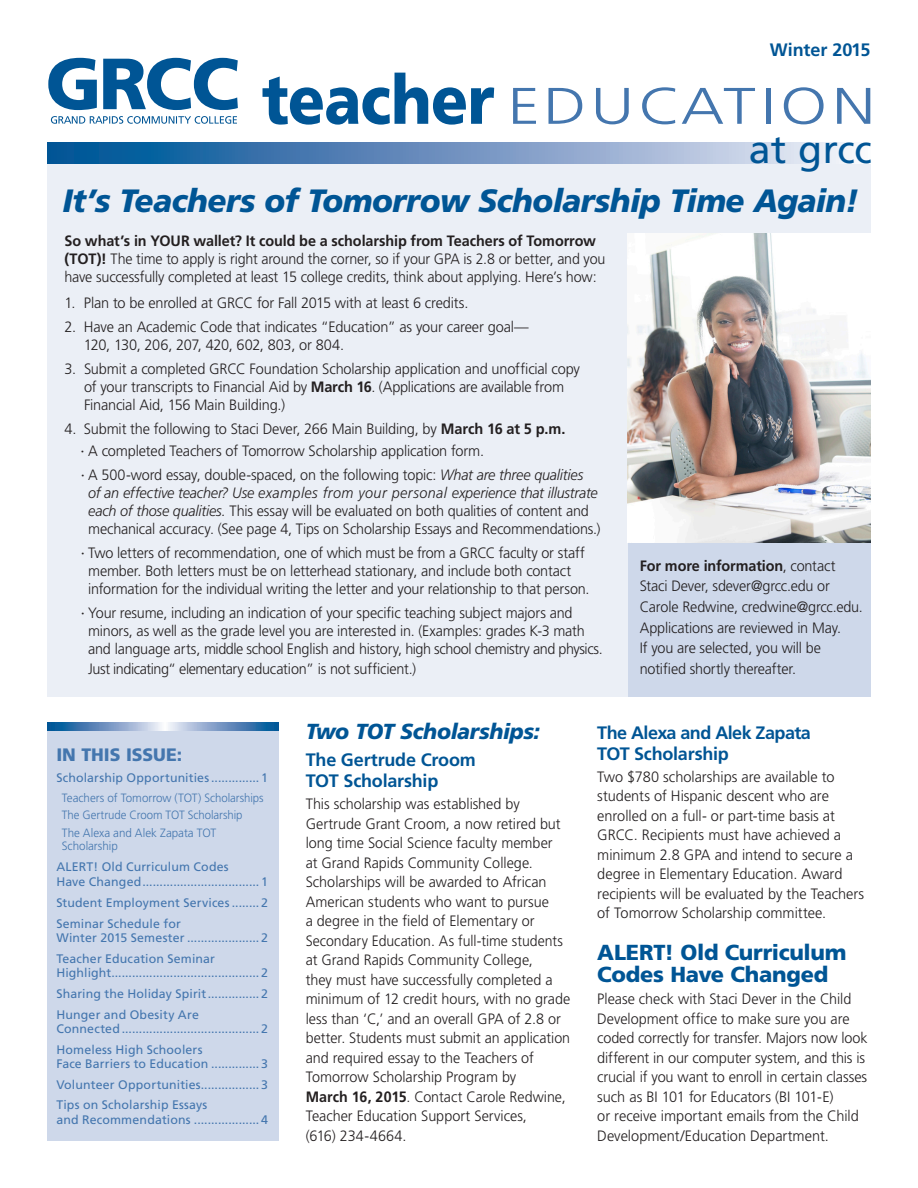
<style>
.page{position:relative;width:918px;height:1188px;background:#fff}
.page>*{position:absolute;margin:0;border:0;box-sizing:border-box;transform-origin:0 0}
.t1{font:300 51.3px "Frutiger LT Std";letter-spacing:.07em;color:#4476ae;scale:1.26 1}
.t2{font:39.3px "Frutiger LT Std";color:#005595}
.head{font:italic 900 32.25px "Frutiger LT Std";letter-spacing:-.015em;color:#005595}
._2015_blue_sub{font:900 21.75px/22.5px "Frutiger LT Std";letter-spacing:-.01em;color:#005595}
.t3{font:italic 900 21.75px "Frutiger LT Std";letter-spacing:-.015em;color:#005595}
._2015_blue_sub-2{font:700 18px/21px "Frutiger LT Std";letter-spacing:-.015em;color:#005595}
.IN_THIS_ISSUE{font:900 18px "Frutiger LT Std";color:#4476ae}
.pg_2_body{font:300 15px/19.5px "Frutiger LT Std";letter-spacing:-.005em;color:#231f20;scale:.96 1}
.body_copy{font:300 15px/18px "Frutiger LT Std";letter-spacing:-.01em;color:#231f20;scale:.96 1}
.pg_2_body-2{font:300 15px/19.5px "Frutiger LT Std";letter-spacing:-.005em;color:#231f20}
.body_copy-2{font:300 15px/18px "Frutiger LT Std";letter-spacing:-.01em;color:#231f20;scale:.95 1}
.body_copy-3{font:300 15px "Frutiger LT Std";letter-spacing:-.01em;color:#231f20}
.w_2015_contents{font:12.3px/14.2px "Frutiger LT Std";letter-spacing:.01em;color:#4476ae}
.w_2015_contents-2{font:300 12px/13.8px "Frutiger LT Std";color:#4476ae}
.w_2015_contents-3{font:300 12px "Frutiger LT Std";color:#4476ae;scale:.95 1}
.s1{font-weight:900;font-size:68.25px;color:#005595}
.s2{font-weight:700}
.s3{font-weight:400;font-stretch:condensed}
.s4{font-style:italic}
</style>
<div class="page">
<div style="left:48px;top:156px;width:823px;height:541px;background:#ebeff6"></div>
<svg style="left:47px;top:143px;width:824px;height:20px;background:#7199c3"></svg>
<svg style="left:47px;top:722px;width:232px;height:10px;background:#7ca0c7"></svg>
<div style="left:47px;top:732px;width:232px;height:409px;background:#ced8ea"></div>
<svg style="left:48px;top:58px;width:190px;height:52px"></svg>
<svg style="left:51px;top:116px;width:186px;height:8px"></svg>
<div style="left:628px;top:542px;width:243px;height:155px;background:#ced8ea"></div>
<img style="left:628px;top:234px;width:243px;height:309px">
<p class="_2015_blue_sub-2" style="left:770px;top:40px;width:102px">Winter 2015</p>
<p class="t1" style="left:262px;top:77px;width:488px"><span class="s1">teacher</span> EDUCATION</p>
<p class="t2" style="left:749px;top:126px;width:124px">at grcc</p>
<p class="head" style="left:62px;top:181px;width:798px">It’s Teachers of Tomorrow Scholarship Time Again!</p>
<p class="body_copy-2" style="left:64px;top:232px;width:571px"><span class="s2">So what’s in YOUR wallet? It could be a scholarship from Teachers of Tomorrow (TOT)!</span> The time to apply is right around the corner, so if your GPA is 2.8 or better, and you have successfully completed at least 15 college credits, think about applying. Here’s how:</p>
<p class="pg_2_body-2" style="left:64px;top:293px;width:405px">1. Plan to be enrolled at GRCC for Fall 2015 with at least 6 credits.</p>
<p class="pg_2_body-2" style="left:84px;top:318px;width:446px;line-height:18px;text-indent:-19px">2. Have an Academic Code that indicates “Education” as your career goal—<br>120, 130, 206, 207, 420, 602, 803, or 804.</p>
<p class="pg_2_body" style="left:84px;top:360px;width:518px;line-height:18px;text-indent:-20px">3. Submit a completed GRCC Foundation Scholarship application and unofficial copy of your transcripts to Financial Aid by <span class="s2">March 16</span>. (Applications are available from<br>Financial Aid, 156 Main Building.)</p>
<p class="pg_2_body-2" style="left:64px;top:419px;width:503px">4. Submit the following to Staci Dever, 266 Main Building, by <span class="s2">March 16 at 5 p.m.</span></p>
<p class="body_copy-3" style="left:81px;top:442px;width:405px"><span class="s3">∙</span> A completed Teachers of Tomorrow Scholarship application form.</p>
<p class="body_copy" style="left:88px;top:466px;width:535px;text-indent:-7px"><span class="s3">∙</span> A 500-word essay, double-spaced, on the following topic: <span class="s4">What are three qualities<br>of an effective teacher? Use examples from your personal experience that illustrate each of those qualities.</span> This essay will be evaluated on both qualities of content and mechanical accuracy. (See page 4, Tips on Scholarship Essays and Recommendations.)</p>
<p class="body_copy" style="left:88px;top:544px;width:524px;text-indent:-7px"><span class="s3">∙</span> Two letters of recommendation, one of which must be from a GRCC faculty or staff member. Both letters must be on letterhead stationary, and include both contact information for the individual writing the letter and your relationship to that person.</p>
<p class="body_copy" style="left:88px;top:604px;width:538px;text-indent:-7px"><span class="s3">∙</span> Your resume, including an indication of your specific teaching subject majors and minors, as well as the grade level you are interested in. (Examples: grades K-3 math and language arts, middle school English and history, high school chemistry and physics.</p>
<p class="body_copy" style="left:88px;top:660px;width:343px">Just indicating“ elementary education” is not sufficient.)</p>
<p class="body_copy" style="left:640px;top:556px;width:234px;line-height:20.7px"><span class="s2">For more information</span>, contact<br>Staci Dever, sdever@grcc.edu or<br>Carole Redwine, credwine@grcc.edu.<br>Applications are reviewed in May.<br>If you are selected, you will be notified shortly thereafter.</p>
<p class="IN_THIS_ISSUE" style="left:56px;top:744px;width:127px">IN THIS ISSUE:</p>
<p class="w_2015_contents" style="left:56px;top:771px;width:213px">Scholarship Opportunities.............. 1</p>
<p class="w_2015_contents-2" style="left:62px;top:791px;width:203px">Teachers of Tomorrow (TOT) Scholarships</p>
<p class="w_2015_contents-3" style="left:62px;top:809px;width:192px">The Gertrude Croom TOT Scholarship</p>
<p class="w_2015_contents-2" style="left:62px;top:826px;width:156px">The Alexa and Alek Zapata TOT<br>Scholarship</p>
<p class="w_2015_contents" style="left:56px;top:860px;width:213px">ALERT! Old Curriculum Codes<br>Have Changed.................................. 1</p>
<p class="w_2015_contents" style="left:56px;top:896px;width:213px">Student Employment Services ........ 2</p>
<p class="w_2015_contents" style="left:56px;top:917px;width:213px">Seminar Schedule for<br>Winter 2015 Semester ..................... 2</p>
<p class="w_2015_contents" style="left:56px;top:952px;width:213px">Teacher Education Seminar<br>Highlight........................................... 2</p>
<p class="w_2015_contents" style="left:56px;top:987px;width:213px">Sharing the Holiday Spirit............... 2</p>
<p class="w_2015_contents" style="left:56px;top:1007px;width:213px">Hunger and Obesity Are<br>Connected........................................ 2</p>
<p class="w_2015_contents" style="left:56px;top:1042px;width:213px">Homeless High Schoolers<br>Face Barriers to Education .............. 3</p>
<p class="w_2015_contents" style="left:56px;top:1077px;width:213px">Volunteer Opportunities................. 3</p>
<p class="w_2015_contents" style="left:56px;top:1098px;width:213px">Tips on Scholarship Essays<br>and Recommendations ................... 4</p>
<p class="t3" style="left:306px;top:718px;width:236px">Two TOT Scholarships:</p>
<p class="_2015_blue_sub-2" style="left:306px;top:749px;width:172px">The Gertrude Croom<br>TOT Scholarship</p>
<p class="pg_2_body" style="left:306px;top:795px;width:277px">This scholarship was established by Gertrude Grant Croom, a now retired but long time Social Science faculty member<br>at Grand Rapids Community College.<br>Scholarships will be awarded to African American students who want to pursue<br>a degree in the field of Elementary or Secondary Education. As full-time students at Grand Rapids Community College,<br>they must have successfully completed a minimum of 12 credit hours, with no grade less than ‘C,’ and an overall GPA of 2.8 or better. Students must submit an application and required essay to the Teachers of Tomorrow Scholarship Program by<br><span class="s2">March 16, 2015</span>. Contact Carole Redwine, Teacher Education Support Services,<br>(616) 234-4664.</p>
<p class="_2015_blue_sub-2" style="left:597px;top:722px;width:215px">The Alexa and Alek Zapata<br>TOT Scholarship</p>
<p class="pg_2_body-2" style="left:597px;top:767px;width:268px">Two $780 scholarships are available to students of Hispanic descent who are enrolled on a full- or part-time basis at GRCC. Recipients must have achieved a minimum 2.8 GPA and intend to secure a degree in Elementary Education. Award recipients will be evaluated by the Teachers of Tomorrow Scholarship committee.</p>
<p class="_2015_blue_sub" style="left:597px;top:941px;width:251px">ALERT! Old Curriculum<br>Codes Have Changed</p>
<p class="pg_2_body" style="left:597px;top:990px;width:283px">Please check with Staci Dever in the Child Development office to make sure you are coded correctly for transfer. Majors now look different in our computer system, and this is crucial if you want to enroll in certain classes such as BI 101 for Educators (BI 101-E)<br>or receive important emails from the Child Development/Education Department.</p>
</div>
